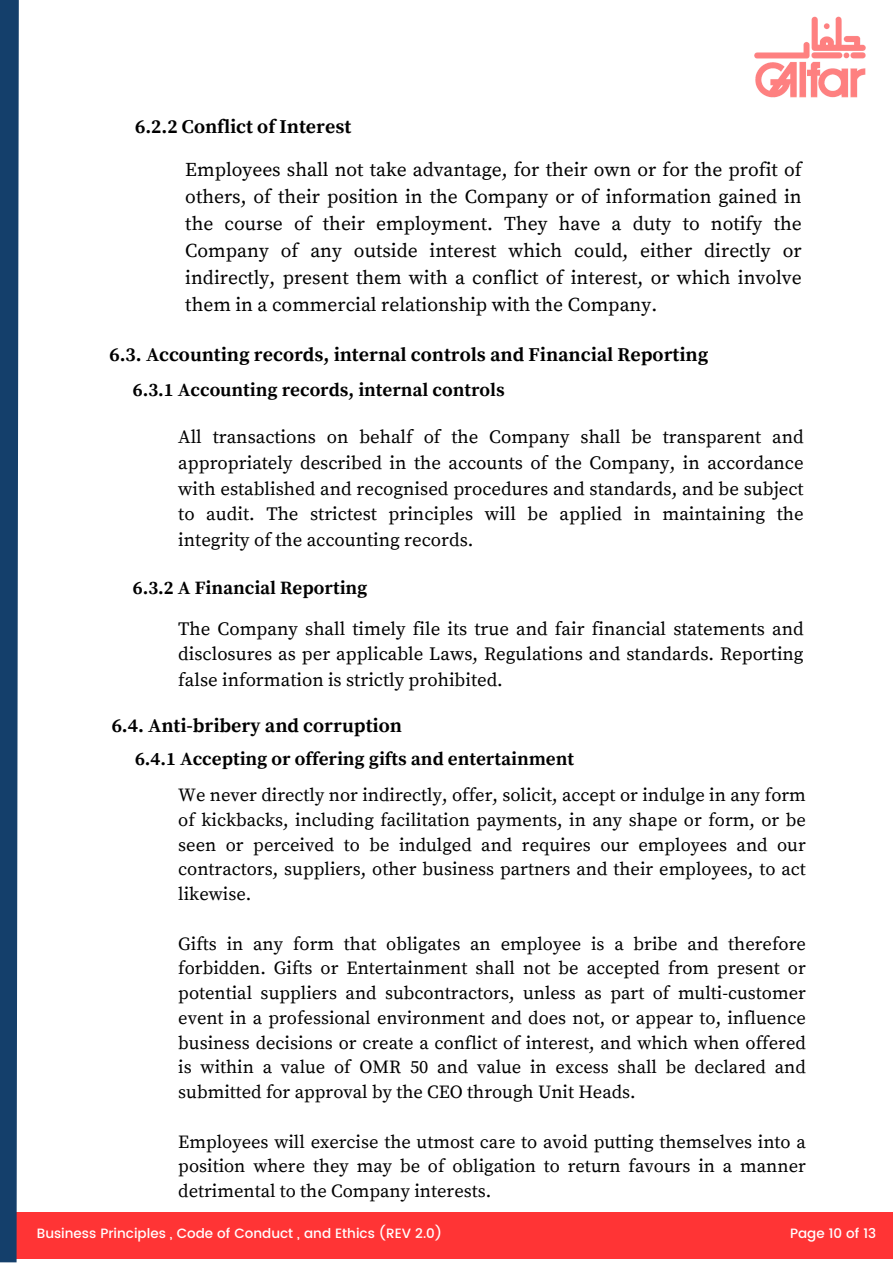
<style>
.page{position:relative;width:893px;height:1264px;background:#fff}
.page>*{position:absolute;margin:0;border:0;box-sizing:border-box;transform-origin:0 0}
.t1{font:19.5px/27px "Source Serif Pro";color:#000;text-align:justify}
.t2{font:700 19.5px "Source Serif Pro";color:#000}
.t3{font:18.75px/25.8px "Source Serif Pro";color:#000;text-align:justify}
.t4{font:700 18.75px "Source Serif Pro";color:#000}
.t5{font:18.45px/24.8px "Source Serif Pro";color:#000;text-align:justify}
.t6{font:500 13.5px "Poppins";color:#fff}
</style>
<div class="page">
<img style="left:754px;top:16px;width:112px;height:82px">
<div style="left:0;top:1212px;width:892px;height:46px;background:#ff3435"></div>
<svg style="left:0;top:0;width:30px;height:1262px"></svg>
<p class="t2" style="left:135px;top:115px;width:218px">6.2.2 Conflict of Interest</p>
<p class="t1" style="left:185px;top:157px;width:618px">Employees shall not take advantage, for their own or for the profit of others, of their position in the Company or of information gained in the course of their employment. They have a duty to notify the Company of any outside interest which could, either directly or indirectly, present them with a conflict of interest, or which involve them in a commercial relationship with the Company.</p>
<p class="t2" style="left:109px;top:343px;width:600px">6.3. Accounting records, internal controls and Financial Reporting</p>
<p class="t4" style="left:133px;top:379px;width:373px">6.3.1 Accounting records, internal controls</p>
<p class="t3" style="left:178px;top:424px;width:626px">All transactions on behalf of the Company shall be transparent and appropriately described in the accounts of the Company, in accordance with established and recognised procedures and standards, and be subject to audit. The strictest principles will be applied in maintaining the integrity of the accounting records.</p>
<p class="t4" style="left:133px;top:576px;width:236px">6.3.2 A Financial Reporting</p>
<p class="t3" style="left:178px;top:616px;width:626px">The Company shall timely file its true and fair financial statements and disclosures as per applicable Laws, Regulations and standards. Reporting false information is strictly prohibited.</p>
<p class="t2" style="left:112px;top:714px;width:292px">6.4. Anti-bribery and corruption</p>
<p class="t4" style="left:135px;top:748px;width:440px">6.4.1 Accepting or offering gifts and entertainment</p>
<p class="t5" style="left:178px;top:783px;width:629px">We never directly nor indirectly, offer, solicit, accept or indulge in any form of kickbacks, including facilitation payments, in any shape or form, or be seen or perceived to be indulged and requires our employees and our contractors, suppliers, other business partners and their employees, to act likewise.</p>
<p class="t5" style="left:178px;top:931px;width:629px">Gifts in any form that obligates an employee is a bribe and therefore forbidden. Gifts or Entertainment shall not be accepted from present or potential suppliers and subcontractors, unless as part of multi-customer event in a professional environment and does not, or appear to, influence business decisions or create a conflict of interest, and which when offered is within a value of OMR 50 and value in excess shall be declared and submitted for approval by the CEO through Unit Heads.</p>
<p class="t5" style="left:178px;top:1129px;width:629px">Employees will exercise the utmost care to avoid putting themselves into a position where they may be of obligation to return favours in a manner detrimental to the Company interests.</p>
<p class="t6" style="left:37px;top:1225px;width:407px">Business Principles , Code of Conduct , and Ethics (REV 2.0)</p>
<p class="t6" style="left:790px;top:1225px;width:87px">Page 10 of 13</p>
</div>
